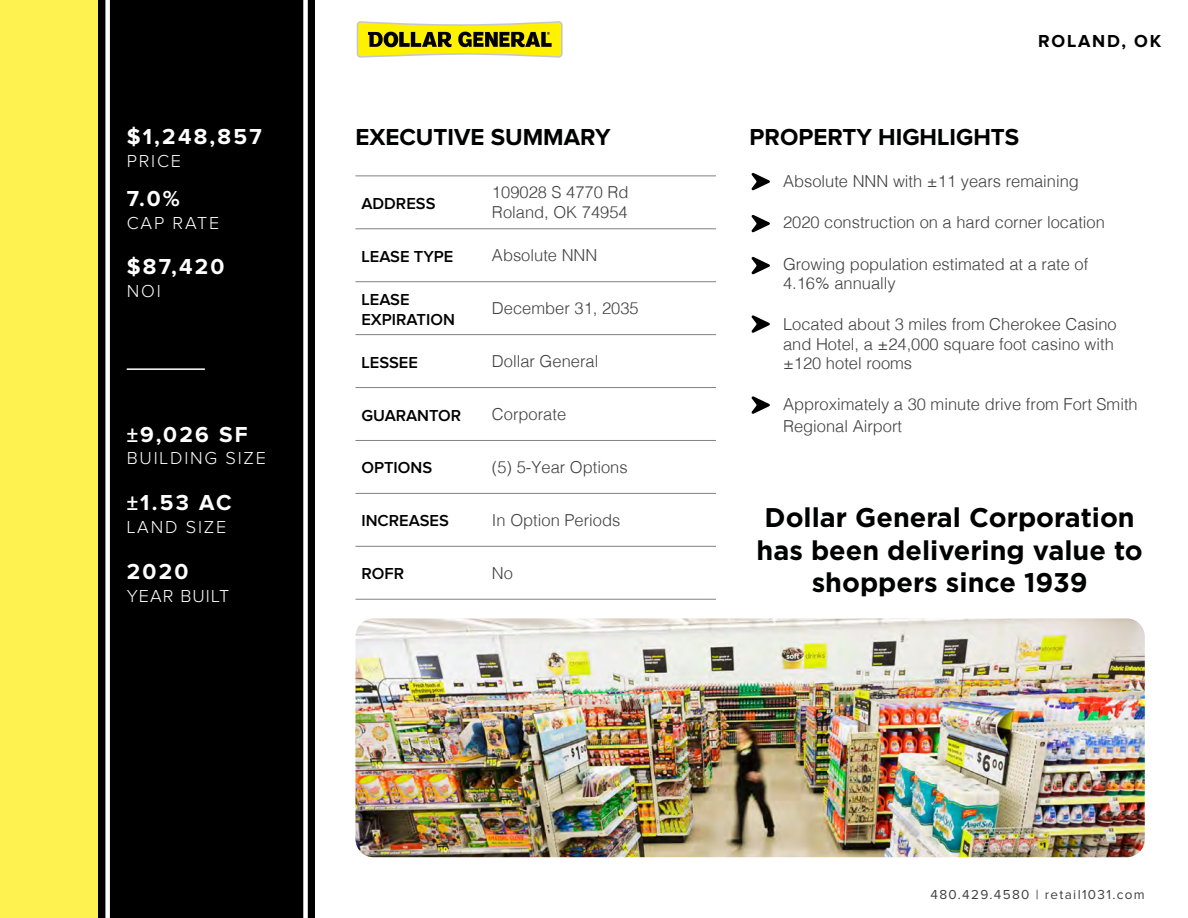
<style>
.page{position:relative;width:1188px;height:918px;background:#fff}
.page>*{position:absolute;margin:0;border:0;box-sizing:border-box;transform-origin:0 0}
.t1{font:700 27px/32.4px "Gotham";color:#000101;text-align:center}
.t2{font:700 24px "Proxima Nova";color:#000101}
.t3{font:700 22.5px "Proxima Nova";letter-spacing:.1em;color:#fff}
.t4{font:300 18px "Proxima Nova";letter-spacing:.1em;color:#fff}
.t5{font:700 18px "Proxima Nova";letter-spacing:.1em;color:#000}
.t6{font:300 18px "Proxima Nova";letter-spacing:.06em;color:#fff}
.t7{font:300 16.5px/19.5px "Helvetica";color:#414042}
.t8{font:600 16.5px/19.8px "Proxima Nova";color:#000}
.t9{font:13.5px "Proxima Nova";letter-spacing:.1em;color:#414042}
</style>
<div class="page">
<div style="left:0;top:0;width:108px;height:918px;background:#fdf250"></div>
<div style="left:99px;top:0;width:216px;height:918px;background:#000"></div>
<div style="left:105px;top:0;width:5px;height:918px;background:#fff"></div>
<div style="left:303px;top:0;width:5px;height:918px;background:#fff"></div>
<svg style="left:357px;top:21px;width:206px;height:37px;background:#c2ba2f"></svg>
<hr style="left:355px;top:175px;width:131px;height:1px;background:#808285">
<hr style="left:486px;top:175px;width:230px;height:1px;background:#808285">
<hr style="left:355px;top:228px;width:131px;height:1px;background:#808285">
<hr style="left:486px;top:228px;width:230px;height:1px;background:#808285">
<hr style="left:355px;top:281px;width:131px;height:1px;background:#808285">
<hr style="left:486px;top:281px;width:230px;height:1px;background:#808285">
<hr style="left:355px;top:334px;width:131px;height:1px;background:#808285">
<hr style="left:486px;top:334px;width:230px;height:1px;background:#808285">
<hr style="left:355px;top:387px;width:131px;height:1px;background:#808285">
<hr style="left:486px;top:387px;width:230px;height:1px;background:#808285">
<hr style="left:355px;top:440px;width:131px;height:1px;background:#808285">
<hr style="left:486px;top:440px;width:230px;height:1px;background:#808285">
<hr style="left:355px;top:493px;width:131px;height:1px;background:#808285">
<hr style="left:486px;top:493px;width:230px;height:1px;background:#808285">
<hr style="left:355px;top:546px;width:131px;height:1px;background:#808285">
<hr style="left:486px;top:546px;width:230px;height:1px;background:#808285">
<hr style="left:355px;top:599px;width:131px;height:1px;background:#808285">
<hr style="left:486px;top:599px;width:230px;height:1px;background:#808285">
<hr style="left:127px;top:368px;width:78px;height:2px;background:#fff">
<svg style="left:751px;top:173px;width:19px;height:17px"></svg>
<img style="left:355px;top:618px;width:790px;height:239px">
<svg style="left:751px;top:215px;width:19px;height:17px"></svg>
<svg style="left:751px;top:257px;width:19px;height:17px"></svg>
<svg style="left:751px;top:315px;width:19px;height:18px"></svg>
<svg style="left:751px;top:396px;width:19px;height:18px"></svg>
<h3 class="t3" style="left:127px;top:127px;width:136px">$1,248,857</h3>
<p class="t4" style="left:127px;top:153px;width:56px">PRICE</p>
<h3 class="t3" style="left:127px;top:189px;width:55px">7.0%</h3>
<p class="t4" style="left:127px;top:215px;width:94px">CAP RATE</p>
<h3 class="t3" style="left:127px;top:257px;width:99px">$87,420</h3>
<p class="t4" style="left:127px;top:283px;width:35px">NOI</p>
<h3 class="t3" style="left:127px;top:424px;width:123px">±9,026 SF</h3>
<p class="t4" style="left:127px;top:450px;width:141px">BUILDING SIZE</p>
<h3 class="t3" style="left:127px;top:493px;width:106px">±1.53 AC</h3>
<p class="t4" style="left:127px;top:519px;width:101px">LAND SIZE</p>
<h3 class="t3" style="left:127px;top:561px;width:63px">2020</h3>
<p class="t6" style="left:127px;top:588px;width:104px">YEAR BUILT</p>
<p class="t5" style="left:1038px;top:32px;width:125px">ROLAND, OK</p>
<h2 class="t2" style="left:355px;top:126px;width:257px">EXECUTIVE SUMMARY</h2>
<h2 class="t2" style="left:750px;top:126px;width:271px">PROPERTY HIGHLIGHTS</h2>
<p class="t8" style="left:361px;top:194px;width:76px">ADDRESS</p>
<p class="t7" style="left:492px;top:181px;width:138px">109028 S 4770 Rd<br>Roland, OK 74954</p>
<p class="t8" style="left:361px;top:247px;width:93px">LEASE TYPE</p>
<p class="t7" style="left:492px;top:244px;width:107px">Absolute NNN</p>
<p class="t8" style="left:361px;top:290px;width:95px">LEASE<br>EXPIRATION</p>
<p class="t7" style="left:492px;top:297px;width:148px">December 31, 2035</p>
<p class="t8" style="left:361px;top:353px;width:58px">LESSEE</p>
<p class="t7" style="left:492px;top:350px;width:108px">Dollar General</p>
<p class="t8" style="left:361px;top:406px;width:101px">GUARANTOR</p>
<p class="t7" style="left:492px;top:403px;width:76px">Corporate</p>
<p class="t8" style="left:361px;top:459px;width:72px">OPTIONS</p>
<p class="t7" style="left:492px;top:456px;width:137px">(5) 5-Year Options</p>
<p class="t8" style="left:361px;top:512px;width:89px">INCREASES</p>
<p class="t7" style="left:492px;top:509px;width:130px">In Option Periods</p>
<p class="t8" style="left:361px;top:565px;width:44px">ROFR</p>
<p class="t7" style="left:492px;top:562px;width:23px">No</p>
<p class="t7" style="left:783px;top:171px;width:298px">Absolute NNN with ±11 years remaining</p>
<p class="t7" style="left:783px;top:212px;width:323px">2020 construction on a hard corner location</p>
<p class="t7" style="left:783px;top:253px;width:307px">Growing population estimated at a rate of<br>4.16% annually</p>
<p class="t7" style="left:783px;top:313px;width:335px">Located about 3 miles from Cherokee Casino and Hotel, a ±24,000 square foot casino with ±120 hotel rooms</p>
<p class="t7" style="left:783px;top:392px;width:356px;line-height:21.6px">Approximately a 30 minute drive from Fort Smith<br>Regional Airport</p>
<h1 class="t1" style="left:757px;top:501px;width:388px">Dollar General Corporation has been delivering value to shoppers since 1939</h1>
<p class="t9" style="left:931px;top:889px;width:216px">480.429.4580 | retail1031.com</p>
</div>
